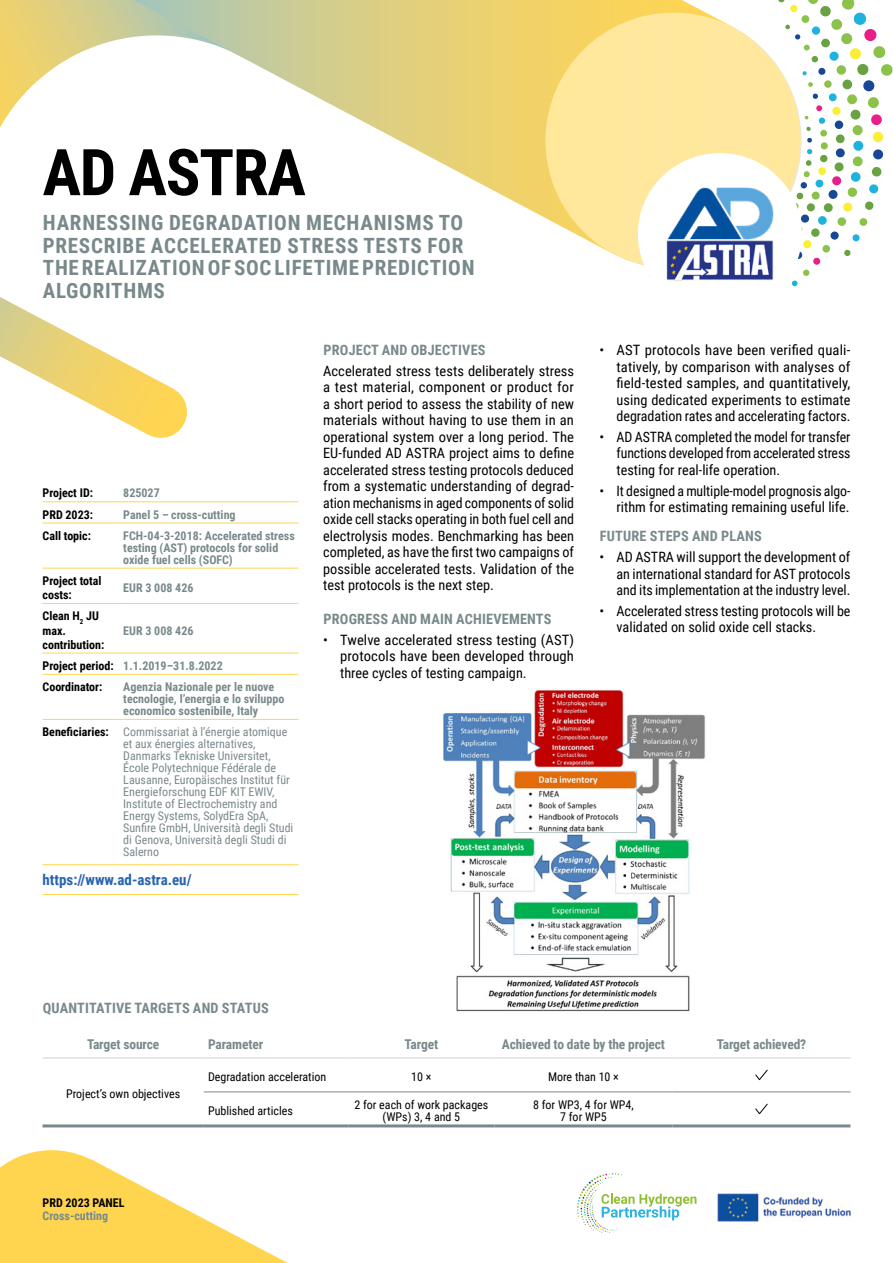
<style>
.page{position:relative;width:893px;height:1263px;background:#fff}
.page>*{position:absolute;margin:0;border:0;box-sizing:border-box;transform-origin:0 0}
.Title_factsheet{font:700 64.5px "Roboto Condensed";letter-spacing:-.02em;color:#000}
.Title-Baseline{font:700 21px/22.5px "Roboto Condensed";letter-spacing:.035em;color:#79898b}
.website{font:700 15px "Roboto Condensed";color:#2864b0}
.TEXT{font:14.25px/16.5px "Roboto Condensed";letter-spacing:-.005em;color:#000;text-align:justify}
.Subtitle-H3{font:700 14.25px "Roboto Condensed";letter-spacing:.015em;color:#79898b}
.Table-Header_1{font:700 13.5px "Roboto Condensed";letter-spacing:-.01em;color:#79898b}
.Table-Parameter{font:12px/12px "Roboto Condensed";color:#79898b}
.Table-Parameter-2{font:700 12px/12px "Roboto Condensed";color:#79898b}
.Table-Data{font:12px/12px "Roboto Condensed";color:#000;text-align:center}
.ID{font:700 12px/14.2px "Roboto Condensed";color:#000}
</style>
<div class="page">
<svg style="left:0;top:1150px;width:288px;height:113px"></svg>
<svg style="left:577px;top:1173px;width:119px;height:60px"></svg>
<img style="left:717px;top:1193px;width:134px;height:29px">
<svg style="left:0;top:0;width:893px;height:287px"></svg>
<div style="left:545px;top:13px;width:257px;height:256px;background:#ffe79d;border-radius:50%"></div>
<svg style="left:0;top:59px;width:232px;height:379px"></svg>
<div style="left:638px;top:153px;width:164px;height:162px;background:#fff;border-radius:50%"></div>
<img style="left:666px;top:187px;width:108px;height:94px">
<hr style="left:43px;top:501px;width:80px;height:1px;background:#ffd54f">
<hr style="left:123px;top:501px;width:175px;height:1px;background:#ffd54f">
<hr style="left:43px;top:523px;width:80px;height:1px;background:#ffd54f">
<hr style="left:123px;top:523px;width:175px;height:1px;background:#ffd54f">
<hr style="left:43px;top:568px;width:80px;height:1px;background:#ffd54f">
<hr style="left:123px;top:568px;width:175px;height:1px;background:#ffd54f">
<hr style="left:43px;top:603px;width:80px;height:1px;background:#ffd54f">
<hr style="left:123px;top:603px;width:175px;height:1px;background:#ffd54f">
<hr style="left:43px;top:653px;width:80px;height:1px;background:#ffd54f">
<hr style="left:123px;top:653px;width:175px;height:1px;background:#ffd54f">
<hr style="left:43px;top:674px;width:80px;height:1px;background:#ffd54f">
<hr style="left:123px;top:674px;width:175px;height:1px;background:#ffd54f">
<hr style="left:43px;top:719px;width:80px;height:1px;background:#ffd54f">
<hr style="left:123px;top:719px;width:175px;height:1px;background:#ffd54f">
<hr style="left:43px;top:864px;width:80px;height:1px;background:#ffd54f">
<hr style="left:123px;top:864px;width:175px;height:1px;background:#ffd54f">
<hr style="left:43px;top:894px;width:80px;height:1px;background:#ffd54f">
<hr style="left:123px;top:894px;width:175px;height:1px;background:#ffd54f">
<hr style="left:43px;top:1057px;width:161px;height:2px;background:#dee1e2">
<hr style="left:204px;top:1057px;width:144px;height:2px;background:#dee1e2">
<hr style="left:348px;top:1057px;width:146px;height:2px;background:#dee1e2">
<hr style="left:494px;top:1057px;width:178px;height:2px;background:#dee1e2">
<hr style="left:672px;top:1057px;width:178px;height:2px;background:#dee1e2">
<hr style="left:204px;top:1092px;width:144px;height:1px;background:#79898b">
<hr style="left:348px;top:1092px;width:146px;height:1px;background:#79898b">
<hr style="left:494px;top:1092px;width:178px;height:1px;background:#79898b">
<hr style="left:672px;top:1092px;width:178px;height:1px;background:#79898b">
<hr style="left:43px;top:1124px;width:161px;height:3px;background:#79898b">
<hr style="left:204px;top:1124px;width:144px;height:3px;background:#79898b">
<hr style="left:348px;top:1124px;width:146px;height:3px;background:#79898b">
<hr style="left:494px;top:1124px;width:178px;height:3px;background:#79898b">
<hr style="left:672px;top:1124px;width:178px;height:3px;background:#79898b">
<svg style="left:755px;top:1069px;width:13px;height:12px"></svg>
<svg style="left:755px;top:1103px;width:13px;height:12px"></svg>
<img style="left:443px;top:689px;width:262px;height:323px">
<h1 class="Title_factsheet" style="left:43px;top:127px;width:265px">AD ASTRA</h1>
<h2 class="Title-Baseline" style="left:43px;top:211px;width:433px">HARNESSING DEGRADATION MECHANISMS TO PRESCRIBE ACCELERATED STRESS TESTS FOR THE REALIZATION OF SOC LIFETIME PREDICTION ALGORITHMS</h2>
<p class="ID" style="left:43px;top:485px;width:52px">Project ID:</p>
<p class="Table-Parameter-2" style="left:123px;top:487px;width:38px">825027</p>
<p class="ID" style="left:43px;top:507px;width:52px">PRD 2023:</p>
<p class="Table-Parameter-2" style="left:123px;top:508px;width:114px">Panel 5 – cross-cutting</p>
<p class="ID" style="left:43px;top:528px;width:50px">Call topic:</p>
<p class="Table-Parameter-2" style="left:123px;top:529px;width:173px">FCH-04-3-2018: Accelerated stress testing (AST) protocols for solid oxide fuel cells (SOFC)</p>
<p class="ID" style="left:43px;top:573px;width:61px">Project total costs:</p>
<p class="Table-Parameter-2" style="left:123px;top:581px;width:72px">EUR 3 008 426</p>
<p class="ID" style="left:43px;top:608px;width:63px">Clean H<sub>2</sub> JU max. contribution:</p>
<p class="Table-Parameter-2" style="left:123px;top:624px;width:72px">EUR 3 008 426</p>
<p class="ID" style="left:43px;top:658px;width:73px">Project period:</p>
<p class="Table-Parameter-2" style="left:123px;top:659px;width:101px">1.1.2019–31.8.2022</p>
<p class="ID" style="left:43px;top:679px;width:61px">Coordinator:</p>
<p class="Table-Parameter-2" style="left:123px;top:680px;width:163px">Agenzia Nazionale per le nuove tecnologie, l’energia e lo sviluppo economico sostenibile, Italy</p>
<p class="ID" style="left:43px;top:724px;width:68px">Beneficiaries:</p>
<p class="Table-Parameter" style="left:123px;top:725px;width:172px">Commissariat à l’énergie atomique et aux énergies alternatives,<br>Danmarks Tekniske Universitet,<br>École Polytechnique Fédérale de<br>Lausanne, Europäisches Institut für<br>Energieforschung EDF KIT EWIV,<br>Institute of Electrochemistry and<br>Energy Systems, SolydEra SpA,<br>Sunfire GmbH, Università degli Studi di Genova, Università degli Studi di<br>Salerno</p>
<p class="website" style="left:43px;top:869px;width:151px">https://www.ad-astra.eu/</p>
<h3 class="Subtitle-H3" style="left:323px;top:340px;width:164px">PROJECT AND OBJECTIVES</h3>
<p class="TEXT" style="left:323px;top:362px;width:252px">Accelerated stress tests deliberately stress a test material, component or product for a short period to assess the stability of new materials without having to use them in an operational system over a long period. The EU-funded AD ASTRA project aims to define accelerated stress testing protocols deduced from a systematic understanding of degrad&shy;ation mechanisms in aged components of solid oxide cell stacks operating in both fuel cell and electrolysis modes. Benchmarking has been completed, as have the first two campaigns of possible accelerated tests. Validation of the test protocols is the next step.</p>
<h3 class="Subtitle-H3" style="left:323px;top:609px;width:230px">PROGRESS AND MAIN ACHIEVEMENTS</h3>
<p class="TEXT" style="left:340px;top:631px;width:235px;text-indent:-17px">• Twelve accelerated stress testing (AST) protocols have been developed through three cycles of testing campaign.</p>
<p class="TEXT" style="left:617px;top:341px;width:235px;text-indent:-17px">• AST protocols have been verified quali&shy;tatively, by comparison with analyses of field-tested samples, and quantitatively, using dedicated experiments to estimate degradation rates and accelerating factors.</p>
<p class="TEXT" style="left:617px;top:428px;width:235px;text-indent:-17px">• AD ASTRA completed the model for transfer functions developed from accelerated stress testing for real-life operation.</p>
<p class="TEXT" style="left:600px;top:482px;width:252px;text-align:right">• It designed a multiple-model prognosis algo&shy;rithm for estimating remaining useful life.</p>
<h3 class="Subtitle-H3" style="left:600px;top:526px;width:164px">FUTURE STEPS AND PLANS</h3>
<p class="TEXT" style="left:617px;top:548px;width:235px;text-indent:-17px">• AD ASTRA will support the development of an international standard for AST protocols and its implementation at the industry level.</p>
<p class="TEXT" style="left:617px;top:602px;width:235px;text-indent:-17px">• Accelerated stress testing protocols will be validated on solid oxide cell stacks.</p>
<h3 class="Subtitle-H3" style="left:43px;top:998px;width:228px">QUANTITATIVE TARGETS AND STATUS</h3>
<p class="Table-Header_1" style="left:87px;top:1035px;width:74px">Target source</p>
<p class="Table-Header_1" style="left:208px;top:1035px;width:57px">Parameter</p>
<p class="Table-Header_1" style="left:405px;top:1035px;width:35px">Target</p>
<p class="Table-Header_1" style="left:502px;top:1035px;width:165px">Achieved to date by the project</p>
<p class="Table-Header_1" style="left:717px;top:1035px;width:91px">Target achieved?</p>
<p class="Table-Data" style="left:66px;top:1087px;width:116px">Project’s own objectives</p>
<p class="Table-Data" style="left:208px;top:1070px;width:120px">Degradation acceleration</p>
<p class="Table-Data" style="left:411px;top:1070px;width:22px">10 ×</p>
<p class="Table-Data" style="left:548px;top:1070px;width:72px">More than 10 ×</p>
<p class="Table-Data" style="left:208px;top:1104px;width:86px">Published articles</p>
<p class="Table-Data" style="left:354px;top:1098px;width:135px">2 for each of work packages (WPs) 3, 4 and 5</p>
<p class="Table-Data" style="left:533px;top:1098px;width:102px">8 for WP3, 4 for WP4,<br>7 for WP5</p>
<p class="ID" style="left:43px;top:1195px;width:83px">PRD 2023 PANEL</p>
<p class="Table-Parameter-2" style="left:43px;top:1210px;width:67px">Cross-cutting</p>
</div>
